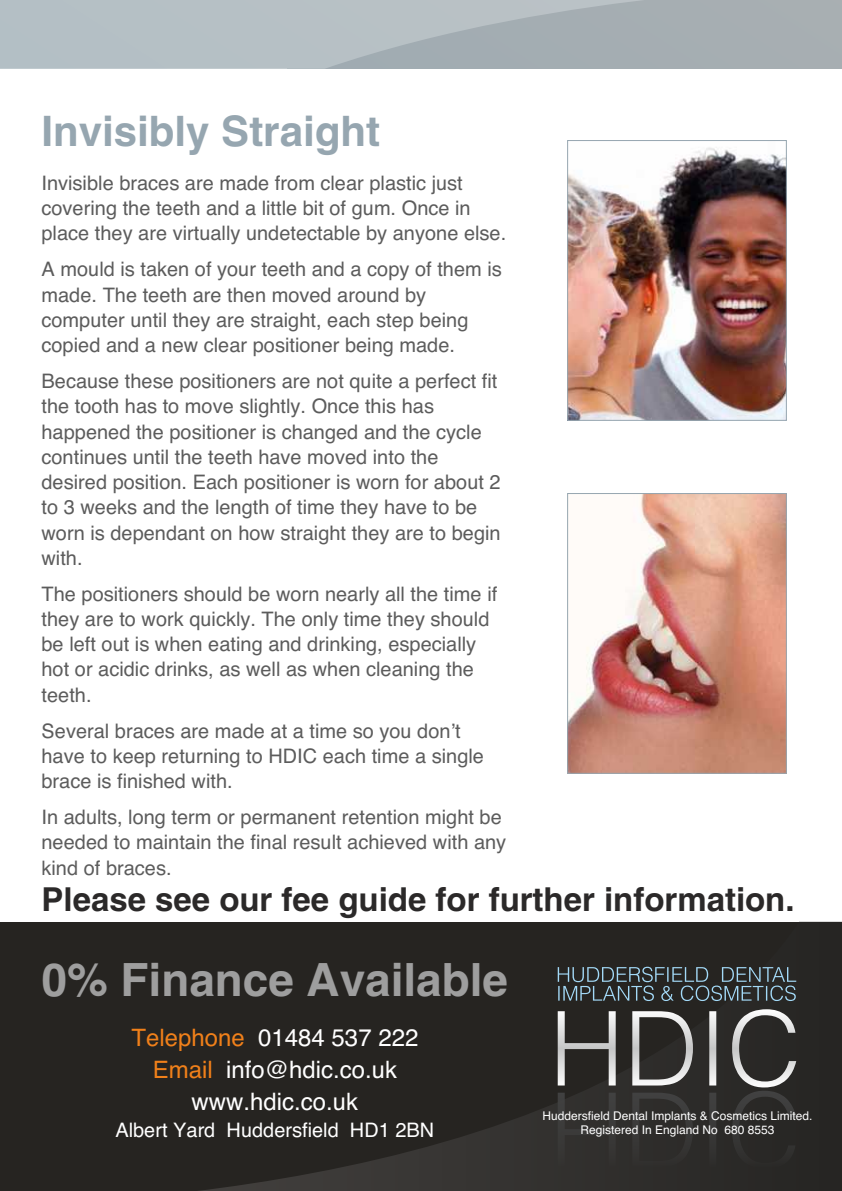
<style>
.page{position:relative;width:842px;height:1191px;background:#fff}
.page>*{position:absolute;margin:0;border:0;box-sizing:border-box;transform-origin:0 0}
.t1{font:700 45.8px "Helvetica";color:#9e9e9e}
.t2{font:700 42px "Helvetica";color:#96a6b0}
.t3{font:700 33px "Helvetica";color:#2b2929}
.t4{font:24px "Helvetica";color:#fff}
.t5{font:24px/31.8px "Helvetica";color:#f0801a;text-align:center}
.t6{font:20px/25.2px "Helvetica";color:#5c5c5c}
.t7{font:20px "Helvetica";color:#fff}
.t8{font:12px/14.4px "Helvetica";color:#fff;text-align:center}
</style>
<div class="page">
<svg style="left:0;top:921px;width:842px;height:270px;background:#282623"></svg>
<svg style="left:558px;top:1009px;width:238px;height:160px;background:#41403e"></svg>
<svg style="left:558px;top:966px;width:238px;height:35px;background:#3f494d"></svg>
<img style="left:569px;top:495px;width:216px;height:277px">
<div style="left:567px;top:493px;width:220px;height:281px;border:1px solid #96a6b0"></div>
<img style="left:569px;top:147px;width:216px;height:272px">
<div style="left:567px;top:140px;width:220px;height:281px;border:1px solid #96a6b0"></div>
<svg style="left:0;top:0;width:842px;height:69px;background:#aeb7bc"></svg>
<h2 class="t2" style="left:42px;top:116px;width:340px">Invisibly Straight</h2>
<p class="t6" style="left:42px;top:172px;width:466px">Invisible braces are made from clear plastic just covering the teeth and a little bit of gum. Once in place they are virtually undetectable by anyone else.</p>
<p class="t6" style="left:42px;top:258px;width:462px">A mould is taken of your teeth and a copy of them is made. The teeth are then moved around by computer until they are straight, each step being copied and a new clear positioner being made.</p>
<p class="t6" style="left:42px;top:370px;width:461px">Because these positioners are not quite a perfect fit the tooth has to move slightly. Once this has happened the positioner is changed and the cycle continues until the teeth have moved into the desired position. Each positioner is worn for about 2 to 3 weeks and the length of time they have to be worn is dependant on how straight they are to begin with.</p>
<p class="t6" style="left:42px;top:583px;width:457px">The positioners should be worn nearly all the time if they are to work quickly. The only time they should be left out is when eating and drinking, especially hot or acidic drinks, as well as when cleaning the teeth.</p>
<p class="t6" style="left:42px;top:719px;width:444px">Several braces are made at a time so you don’t have to keep returning to HDIC each time a single brace is finished with.</p>
<p class="t6" style="left:42px;top:806px;width:466px">In adults, long term or permanent retention might be needed to maintain the final result achieved with any kind of braces.</p>
<h3 class="t3" style="left:42px;top:887px;width:755px">Please see our fee guide for further information.</h3>
<h1 class="t1" style="left:42px;top:962px;width:468px">0% Finance Available</h1>
<p class="t5" style="left:131px;top:1024px;width:115px">Telephone<br>Email</p>
<p class="t4" style="left:258px;top:1027px;width:162px">01484 537 222</p>
<p class="t4" style="left:226px;top:1059px;width:173px">info@hdic.co.uk</p>
<p class="t4" style="left:192px;top:1091px;width:168px">www.hdic.co.uk</p>
<p class="t7" style="left:115px;top:1121px;width:320px">Albert Yard Huddersfield HD1 2BN</p>
<p class="t8" style="left:542px;top:1109px;width:272px">Huddersfield Dental Implants &amp; Cosmetics Limited.<br>Registered In England No 680 8553</p>
</div>
